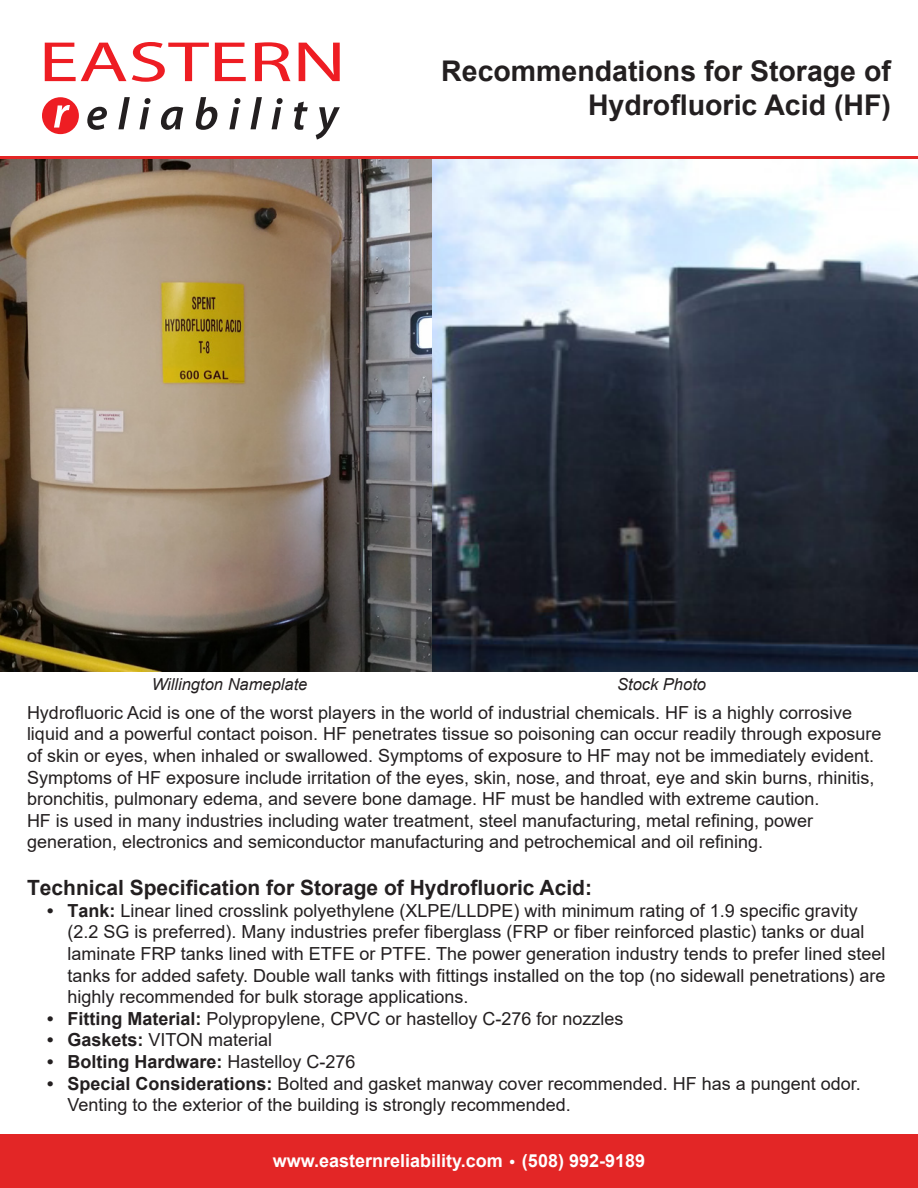
<style>
.page{position:relative;width:918px;height:1188px;background:#fff}
.page>*{position:absolute;margin:0;border:0;box-sizing:border-box;transform-origin:0 0}
.t1{font:700 28.5px/34.2px "Arial";color:#231f20;text-align:right}
.t2{font:700 21px "Arial";color:#231f20}
.t3{font:18px/21.6px "Arial";color:#231f20}
.t4{font:700 18px "Arial";color:#fff}
.t5{font:700 18px "Arial";color:#231f20}
.t6{font:italic 16.5px "Arial";color:#231f20}
.s1{font-weight:700}
.s2{font-weight:400}
.s3{font-family:"Spectral";font-weight:400}
</style>
<div class="page">
<div style="left:0;top:1134px;width:918px;height:54px;background:#e32626"></div>
<svg style="left:45px;top:43px;width:81px;height:38px"></svg>
<svg style="left:132px;top:42px;width:77px;height:40px"></svg>
<svg style="left:215px;top:43px;width:31px;height:38px"></svg>
<svg style="left:255px;top:42px;width:36px;height:39px"></svg>
<svg style="left:299px;top:43px;width:41px;height:38px"></svg>
<svg style="left:87px;top:107px;width:20px;height:23px"></svg>
<svg style="left:118px;top:97px;width:12px;height:32px"></svg>
<svg style="left:139px;top:98px;width:12px;height:31px"></svg>
<svg style="left:161px;top:107px;width:22px;height:23px"></svg>
<svg style="left:196px;top:97px;width:21px;height:33px"></svg>
<svg style="left:229px;top:98px;width:11px;height:31px"></svg>
<svg style="left:250px;top:97px;width:12px;height:32px"></svg>
<svg style="left:272px;top:98px;width:11px;height:31px"></svg>
<svg style="left:294px;top:102px;width:14px;height:28px"></svg>
<svg style="left:316px;top:107px;width:24px;height:32px"></svg>
<svg style="left:42px;top:97px;width:37px;height:37px"></svg>
<img style="left:0;top:159px;width:918px;height:513px">
<hr style="left:0;top:156px;width:918px;height:3px;background:#e32626">
<h1 class="t1" style="left:441px;top:54px;width:451px">Recommendations for Storage of<br>Hydrofluoric Acid (HF)</h1>
<p class="t6" style="left:152px;top:673px;width:157px">Willington Nameplate</p>
<p class="t6" style="left:617px;top:673px;width:90px">Stock Photo</p>
<p class="t3" style="left:27px;top:702px;width:856px">Hydrofluoric Acid is one of the worst players in the world of industrial chemicals. HF is a highly corrosive liquid and a powerful contact poison. HF penetrates tissue so poisoning can occur readily through exposure of skin or eyes, when inhaled or swallowed. Symptoms of exposure to HF may not be immediately evident.<br>Symptoms of HF exposure include irritation of the eyes, skin, nose, and throat, eye and skin burns, rhinitis, bronchitis, pulmonary edema, and severe bone damage. HF must be handled with extreme caution.<br>HF is used in many industries including water treatment, steel manufacturing, metal refining, power generation, electronics and semiconductor manufacturing and petrochemical and oil refining.</p>
<p class="t2" style="left:27px;top:873px;width:567px">Technical Specification for Storage of Hydrofluoric Acid:</p>
<p class="t3" style="left:68px;top:900px;width:820px;text-indent:-20px"><span class="s1">• Tank:</span> Linear lined crosslink polyethylene (XLPE/LLDPE) with minimum rating of 1.9 specific gravity (2.2 SG is preferred). Many industries prefer fiberglass (FRP or fiber reinforced plastic) tanks or dual laminate FRP tanks lined with ETFE or PTFE. The power generation industry tends to prefer lined steel tanks for added safety. Double wall tanks with fittings installed on the top (no sidewall penetrations) are highly recommended for bulk storage applications.</p>
<p class="t3" style="left:47px;top:1008px;width:578px"><span class="s1">• Fitting Material:</span> Polypropylene, CPVC or hastelloy C-276 for nozzles</p>
<p class="t3" style="left:47px;top:1029px;width:226px"><span class="s1">• Gaskets:</span> VITON material</p>
<p class="t5" style="left:47px;top:1049px;width:310px">• Bolting Hardware: <span class="s2">Hastelloy C-276</span></p>
<p class="t3" style="left:68px;top:1072px;width:795px;text-indent:-20px"><span class="s1">• Special Considerations:</span> Bolted and gasket manway cover recommended. HF has a pungent odor.<br>Venting to the exterior of the building is strongly recommended.</p>
<p class="t4" style="left:273px;top:1148px;width:374px">www.easternreliability.com <span class="s3">•</span> (508) 992-9189</p>
</div>
